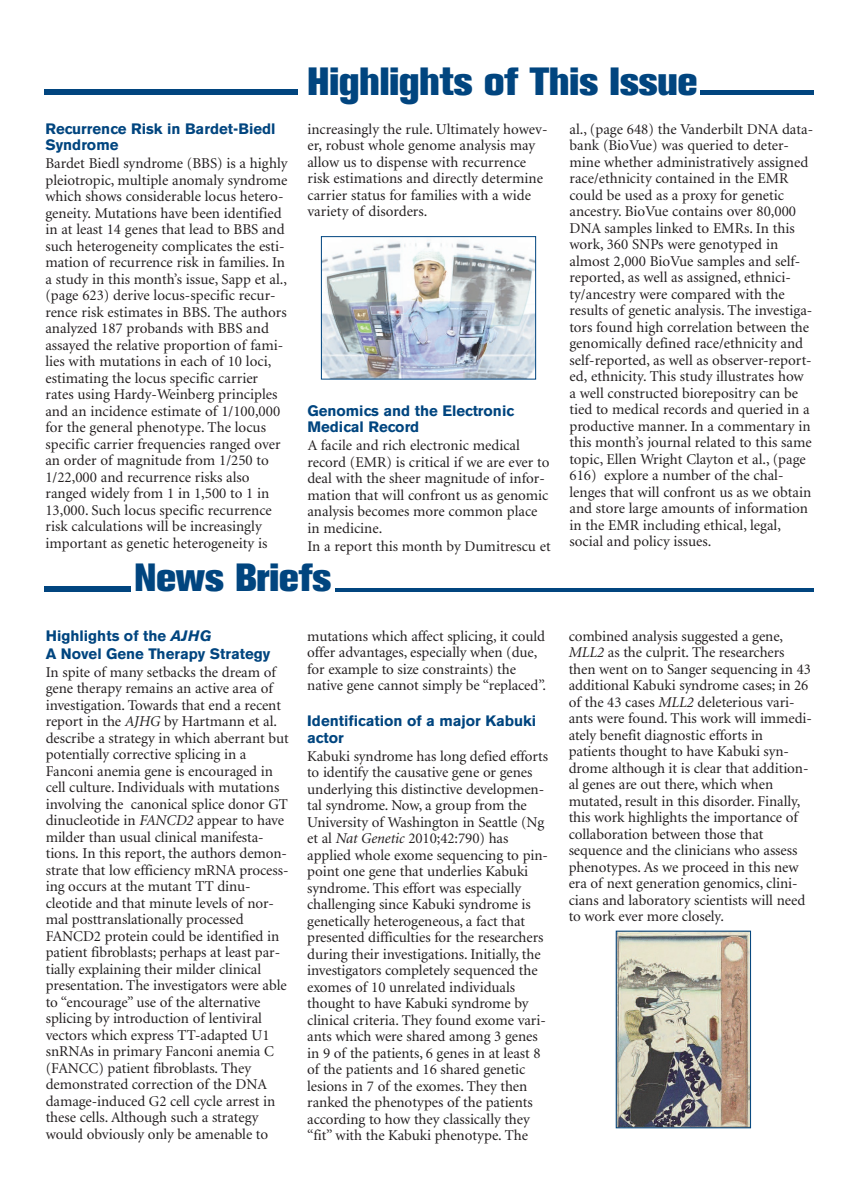
<style>
.page{position:relative;width:864px;height:1188px;background:#fff}
.page>*{position:absolute;margin:0;border:0;box-sizing:border-box;transform-origin:0 0}
.t1{font:800 39px "Akzidenz Grotesk BE";color:#01457f}
.t2{font:15px/16.5px "Minion Cyr";letter-spacing:-.005em;color:#231f20}
.t3{font:700 15px/16.5px "Akzidenz Grotesk BE";color:#01457f}
.s1{font-style:italic}
</style>
<div class="page">
<div style="left:44px;top:90px;width:254px;height:5px;background:#01457f"></div>
<hr style="left:700px;top:91px;width:114px;height:4px;background:#01457f">
<div style="left:44px;top:586px;width:87px;height:5px;background:#01457f"></div>
<hr style="left:336px;top:588px;width:478px;height:3px;background:#01457f">
<img style="left:618px;top:933px;width:131px;height:193px">
<div style="left:616px;top:931px;width:135px;height:197px;border:1px solid #01457f"></div>
<img style="left:323px;top:242px;width:211px;height:136px">
<div style="left:321px;top:236px;width:215px;height:144px;border:1px solid #01457f"></div>
<p class="t3" style="left:45px;top:121px;width:232px">Recurrence Risk in Bardet-Biedl<br>Syndrome</p>
<p class="t2" style="left:45px;top:156px;width:244px">Bardet Biedl syndrome (BBS) is a highly pleiotropic, multiple anomaly syndrome which shows considerable locus hetero&shy;geneity. Mutations have been identified in at least 14 genes that lead to BBS and such heterogeneity complicates the esti&shy;mation of recurrence risk in families. In a study in this month’s issue, Sapp et al., (page 623) derive locus-specific recur&shy;rence risk estimates in BBS. The authors analyzed 187 probands with BBS and assayed the relative proportion of fami&shy;lies with mutations in each of 10 loci, estimating the locus specific carrier rates using Hardy-Weinberg principles and an incidence estimate of 1/100,000 for the general phenotype. The locus specific carrier frequencies ranged over an order of magnitude from 1/250 to 1/22,000 and recurrence risks also ranged widely from 1 in 1,500 to 1 in 13,000. Such locus specific recurrence risk calculations will be increasingly important as genetic heterogeneity is</p>
<h1 class="t1" style="left:308px;top:67px;width:391px">Highlights of This Issue</h1>
<p class="t2" style="left:307px;top:122px;width:242px">increasingly the rule. Ultimately howev&shy;er, robust whole genome analysis may allow us to dispense with recurrence risk estimations and directly determine carrier status for families with a wide variety of disorders.</p>
<p class="t3" style="left:307px;top:403px;width:208px">Genomics and the Electronic<br>Medical Record</p>
<p class="t2" style="left:307px;top:439px;width:244px">A facile and rich electronic medical record (EMR) is critical if we are ever to deal with the sheer magnitude of infor&shy;mation that will confront us as genomic analysis becomes more common place in medicine.</p>
<p class="t2" style="left:307px;top:539px;width:245px">In a report this month by Dumitrescu et</p>
<p class="t2" style="left:569px;top:122px;width:245px">al., (page 648) the Vanderbilt DNA data&shy;bank (BioVue) was queried to deter&shy;mine whether administratively assigned race/ethnicity contained in the EMR could be used as a proxy for genetic ancestry. BioVue contains over 80,000<br>DNA samples linked to EMRs. In this work, 360 SNPs were genotyped in almost 2,000 BioVue samples and self&shy;reported, as well as assigned, ethnici&shy;ty/ancestry were compared with the results of genetic analysis. The investiga&shy;tors found high correlation between the genomically defined race/ethnicity and self-reported, as well as observer-report&shy;ed, ethnicity. This study illustrates how a well constructed biorepositry can be tied to medical records and queried in a productive manner. In a commentary in this month’s journal related to this same topic, Ellen Wright Clayton et al., (page 616) explore a number of the chal&shy;lenges that will confront us as we obtain and store large amounts of information in the EMR including ethical, legal, social and policy issues.</p>
<h1 class="t1" style="left:134px;top:564px;width:198px">News Briefs</h1>
<p class="t3" style="left:46px;top:628px;width:226px;line-height:18px">Highlights of the <span class="s1">AJHG<br></span>A Novel Gene Therapy Strategy</p>
<p class="t2" style="left:46px;top:665px;width:244px">In spite of many setbacks the dream of gene therapy remains an active area of investigation. Towards that end a recent report in the <span class="s1">AJHG</span> by Hartmann et al. describe a strategy in which aberrant but potentially corrective splicing in a Fanconi anemia gene is encouraged in cell culture. Individuals with mutations involving the canonical splice donor GT dinucleotide in <span class="s1">FANCD2</span> appear to have milder than usual clinical manifesta&shy;tions. In this report, the authors demon&shy;strate that low efficiency mRNA process&shy;ing occurs at the mutant TT dinu&shy;cleotide and that minute levels of nor&shy;mal posttranslationally processed FANCD2 protein could be identified in patient fibroblasts; perhaps at least par&shy;tially explaining their milder clinical presentation. The investigators were able to “encourage” use of the alternative splicing by introduction of lentiviral vectors which express TT-adapted U1 snRNAs in primary Fanconi anemia C (FANCC) patient fibroblasts. They demonstrated correction of the DNA damage-induced G2 cell cycle arrest in these cells. Although such a strategy would obviously only be amenable to</p>
<p class="t2" style="left:307px;top:629px;width:240px">mutations which affect splicing, it could offer advantages, especially when (due, for example to size constraints) the native gene cannot simply be “replaced”.</p>
<p class="t3" style="left:307px;top:714px;width:231px">Identification of a major Kabuki actor</p>
<p class="t2" style="left:307px;top:749px;width:242px">Kabuki syndrome has long defied efforts to identify the causative gene or genes underlying this distinctive developmen&shy;tal syndrome. Now, a group from the University of Washington in Seattle (Ng et al <span class="s1">Nat Genetic</span> 2010;42:790) has applied whole exome sequencing to pin&shy;point one gene that underlies Kabuki syndrome. This effort was especially challenging since Kabuki syndrome is genetically heterogeneous, a fact that presented difficulties for the researchers during their investigations. Initially, the investigators completely sequenced the exomes of 10 unrelated individuals thought to have Kabuki syndrome by clinical criteria. They found exome vari&shy;ants which were shared among 3 genes in 9 of the patients, 6 genes in at least 8 of the patients and 16 shared genetic lesions in 7 of the exomes. They then ranked the phenotypes of the patients according to how they classically they “fit” with the Kabuki phenotype. The</p>
<p class="t2" style="left:569px;top:629px;width:245px">combined analysis suggested a gene, <span class="s1">MLL2</span> as the culprit. The researchers then went on to Sanger sequencing in 43 additional Kabuki syndrome cases; in 26 of the 43 cases <span class="s1">MLL2</span> deleterious vari&shy;ants were found. This work will immedi&shy;ately benefit diagnostic efforts in patients thought to have Kabuki syn&shy;drome although it is clear that addition&shy;al genes are out there, which when mutated, result in this disorder. Finally, this work highlights the importance of collaboration between those that sequence and the clinicians who assess phenotypes. As we proceed in this new era of next generation genomics, clini&shy;cians and laboratory scientists will need to work ever more closely.</p>
</div>
